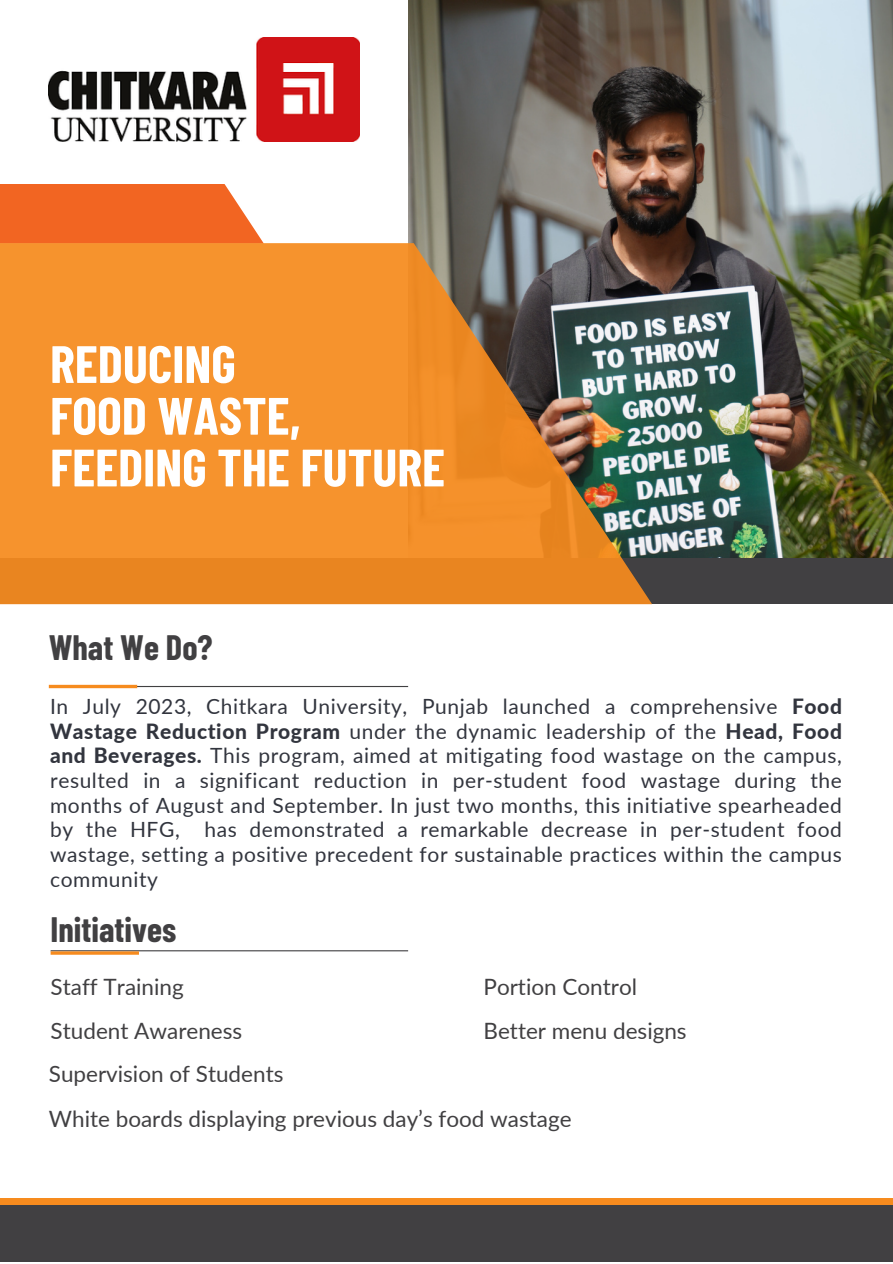
<style>
.page{position:relative;width:893px;height:1264px;background:#fff}
.page>*{position:absolute;margin:0;border:0;box-sizing:border-box;transform-origin:0 0}
.t1{font:700 52.5px "Barlow Condensed";color:#fff}
.t2{font:700 34.5px "Barlow Condensed";color:#414042}
.t3{font:22.5px "Lato";color:#414042}
.t4{font:21px/24.8px "Lato";letter-spacing:.03em;color:#32353e;text-align:justify}
.s1{font-weight:800}
</style>
<div class="page">
<img style="left:408px;top:0;width:484px;height:558px">
<svg style="left:0;top:184px;width:264px;height:59px;background:#f27031"></svg>
<div style="left:0;top:558px;width:892px;height:46px;background:#414042"></div>
<svg style="left:0;top:243px;width:652px;height:361px;background:#d98934"></svg>
<div style="left:0;top:1201px;width:892px;height:61px;background:#414042"></div>
<div style="left:0;top:1197px;width:892px;height:7px;background:#f68b1e"></div>
<hr style="left:51px;top:686px;width:357px;height:1px;background:#414042">
<svg style="left:49px;top:684px;width:88px;height:4px"></svg>
<img style="left:49px;top:38px;width:310px;height:103px">
<hr style="left:51px;top:950px;width:357px;height:1px;background:#414042">
<hr style="left:51px;top:951px;width:88px;height:3px;background:#f68b1e">
<p class="t1" style="left:50px;top:330px;width:187px">REDUCING</p>
<p class="t1" style="left:50px;top:382px;width:252px">FOOD WASTE,</p>
<p class="t1" style="left:50px;top:434px;width:396px">FEEDING THE FUTURE</p>
<p class="t2" style="left:49px;top:625px;width:165px">What We Do?</p>
<p class="t4" style="left:50px;top:693px;width:793px">In July 2023, Chitkara University, Punjab launched a comprehensive <span class="s1">Food Wastage Reduction Program</span> under the dynamic leadership of the <span class="s1">Head, Food and Beverages.</span> This program, aimed at mitigating food wastage on the campus, resulted in a significant reduction in per-student food wastage during the months of August and September. In just two months, this initiative spearheaded by the HFG, has demonstrated a remarkable decrease in per-student food wastage, setting a positive precedent for sustainable practices within the campus community</p>
<p class="t2" style="left:51px;top:907px;width:127px">Initiatives</p>
<p class="t3" style="left:51px;top:973px;width:135px">Staff Training</p>
<p class="t3" style="left:51px;top:1017px;width:193px">Student Awareness</p>
<p class="t3" style="left:483px;top:973px;width:155px">Portion Control</p>
<p class="t3" style="left:483px;top:1017px;width:205px">Better menu designs</p>
<p class="t3" style="left:49px;top:1060px;width:236px">Supervision of Students</p>
<p class="t3" style="left:49px;top:1104px;width:524px">White boards displaying previous day’s food wastage</p>
</div>
